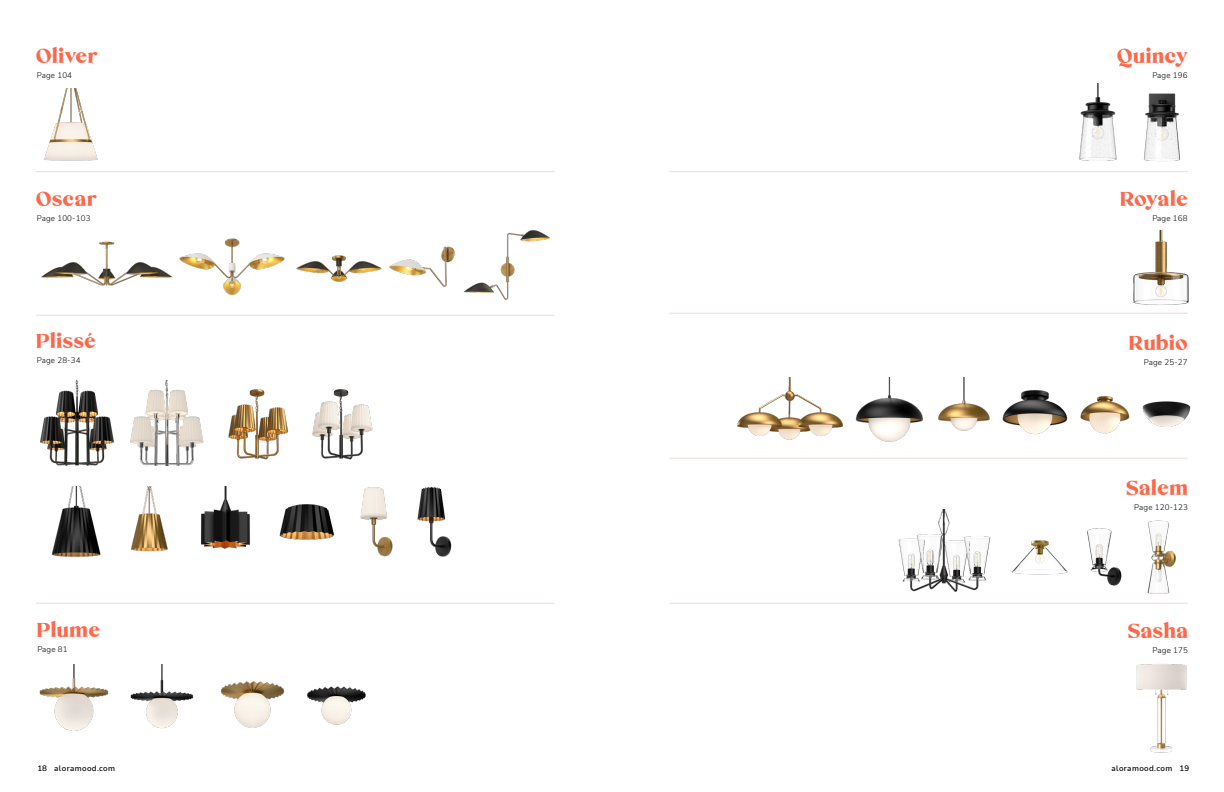
<style>
.page{position:relative;width:1224px;height:792px;background:#fff}
.page>*{position:absolute;margin:0;border:0;box-sizing:border-box;transform-origin:0 0}
.t1{font:23px "Mikela";letter-spacing:.03em;color:#fe674a}
.Family_Description{font:300 8px "Nunito";letter-spacing:.02em;color:#000}
.page_catagory_left{font:600 8px "Nunito";letter-spacing:.05em;color:#000}
</style>
<div class="page">
<hr style="left:669px;top:313px;width:519px;height:1px;background:#f1dad9">
<hr style="left:36px;top:315px;width:519px;height:1px;background:#f1dad9">
<hr style="left:669px;top:171px;width:519px;height:1px;background:#f1dad9">
<hr style="left:36px;top:171px;width:518px;height:1px;background:#f1dad9">
<hr style="left:669px;top:458px;width:519px;height:1px;background:#f1dad9">
<hr style="left:669px;top:603px;width:519px;height:1px;background:#f1dad9">
<hr style="left:36px;top:603px;width:518px;height:1px;background:#f1dad9">
<img style="left:40px;top:381px;width:74px;height:85px">
<img style="left:130px;top:381px;width:74px;height:85px">
<img style="left:228px;top:389px;width:61px;height:71px">
<img style="left:312px;top:389px;width:61px;height:71px">
<img style="left:51px;top:486px;width:50px;height:71px">
<img style="left:131px;top:486px;width:37px;height:66px">
<img style="left:360px;top:487px;width:33px;height:70px">
<img style="left:417px;top:487px;width:35px;height:70px">
<img style="left:39px;top:665px;width:70px;height:66px">
<img style="left:130px;top:665px;width:64px;height:64px">
<img style="left:220px;top:681px;width:64px;height:47px">
<img style="left:307px;top:686px;width:59px;height:39px">
<img style="left:1079px;top:83px;width:38px;height:78px">
<img style="left:1143px;top:93px;width:38px;height:69px">
<img style="left:1133px;top:231px;width:56px;height:74px">
<img style="left:41px;top:241px;width:131px;height:45px">
<img style="left:179px;top:238px;width:106px;height:57px">
<img style="left:296px;top:255px;width:86px;height:27px">
<img style="left:389px;top:246px;width:66px;height:41px">
<img style="left:463px;top:230px;width:87px;height:70px">
<img style="left:855px;top:378px;width:68px;height:64px">
<img style="left:737px;top:378px;width:106px;height:62px">
<img style="left:938px;top:378px;width:52px;height:53px">
<img style="left:1002px;top:390px;width:66px;height:45px">
<img style="left:1080px;top:396px;width:50px;height:38px">
<img style="left:1142px;top:401px;width:49px;height:26px">
<img style="left:279px;top:504px;width:55px;height:36px">
<img style="left:44px;top:89px;width:54px;height:72px">
<img style="left:200px;top:487px;width:50px;height:62px">
<img style="left:1136px;top:664px;width:51px;height:89px">
<img style="left:890px;top:510px;width:108px;height:93px">
<img style="left:1012px;top:540px;width:56px;height:35px">
<img style="left:1087px;top:528px;width:35px;height:58px">
<img style="left:1147px;top:520px;width:29px;height:74px">
<p class="t1" style="left:36px;top:46px;width:63px">Oliver</p>
<p class="t1" style="left:1117px;top:46px;width:72px">Quincy</p>
<p class="Family_Description" style="left:37px;top:69px;width:37px">Page 104</p>
<p class="Family_Description" style="left:1152px;top:69px;width:37px">Page 196</p>
<p class="t1" style="left:36px;top:189px;width:62px">Oscar</p>
<p class="t1" style="left:1120px;top:189px;width:69px">Royale</p>
<p class="Family_Description" style="left:37px;top:213px;width:55px">Page 100-103</p>
<p class="Family_Description" style="left:1152px;top:213px;width:37px">Page 168</p>
<p class="t1" style="left:36px;top:331px;width:61px">Plissé</p>
<p class="t1" style="left:1129px;top:333px;width:60px">Rubio</p>
<p class="Family_Description" style="left:37px;top:354px;width:45px">Page 28-34</p>
<p class="Family_Description" style="left:1144px;top:357px;width:45px">Page 25-27</p>
<p class="t1" style="left:1126px;top:478px;width:64px">Salem</p>
<p class="Family_Description" style="left:1134px;top:501px;width:55px">Page 120-123</p>
<p class="t1" style="left:37px;top:621px;width:65px">Plume</p>
<p class="t1" style="left:1128px;top:621px;width:62px">Sasha</p>
<p class="Family_Description" style="left:37px;top:644px;width:32px">Page 81</p>
<p class="Family_Description" style="left:1153px;top:644px;width:37px">Page 175</p>
<p class="page_catagory_left" style="left:37px;top:763px;width:11px">18</p>
<p class="page_catagory_left" style="left:54px;top:763px;width:62px">aloramood.com</p>
<p class="page_catagory_left" style="left:1112px;top:763px;width:62px">aloramood.com</p>
<p class="page_catagory_left" style="left:1180px;top:763px;width:11px">19</p>
</div>
